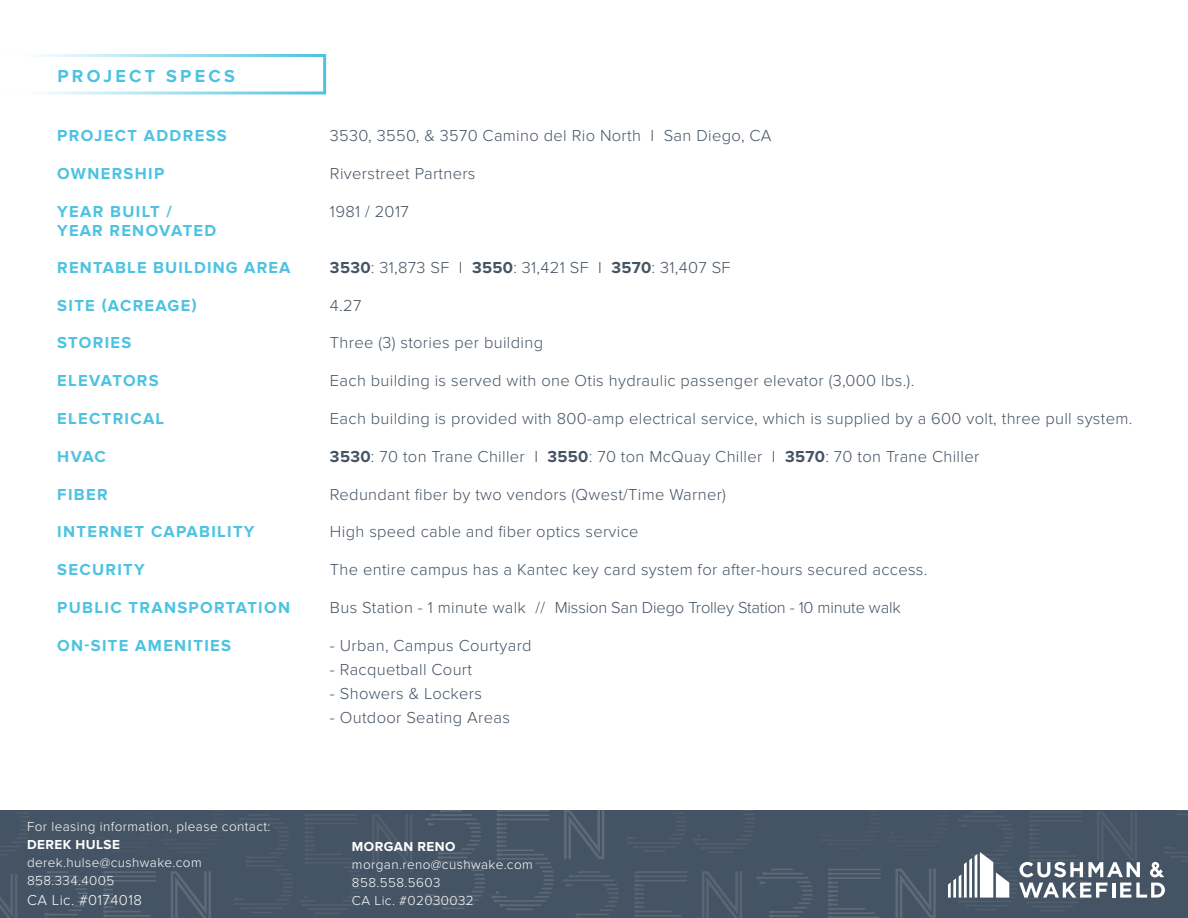
<style>
.page{position:relative;width:1188px;height:918px;background:#fff}
.page>*{position:absolute;margin:0;border:0;box-sizing:border-box;transform-origin:0 0}
.t1{font:700 18px "Proxima Nova";letter-spacing:.18em;color:#4dc2e1}
.t2{font:300 16.5px "Proxima Nova";letter-spacing:.02em;color:#455464}
.t3{font:700 16.5px/19.8px "Proxima Nova";letter-spacing:.08em;color:#4dc2e1}
.t4{font:300 16.5px "Proxima Nova";letter-spacing:-.01em;color:#455464}
.t5{font:300 14.85px "Proxima Nova";letter-spacing:.03em;color:#fff}
.t6{font:300 13.5px/18px "Proxima Nova";letter-spacing:.03em;color:#fff}
.t7{font:700 13.5px "Proxima Nova";letter-spacing:.03em;color:#fff}
.s1{font-weight:700}
</style>
<div class="page">
<div style="left:0;top:810px;width:1188px;height:108px;background:#455464"></div>
<svg style="left:0;top:812px;width:30px;height:39px"></svg>
<svg style="left:373px;top:815px;width:39px;height:48px"></svg>
<svg style="left:234px;top:815px;width:58px;height:98px"></svg>
<svg style="left:300px;top:815px;width:61px;height:99px"></svg>
<svg style="left:0;top:874px;width:17px;height:44px"></svg>
<svg style="left:171px;top:871px;width:40px;height:47px"></svg>
<svg style="left:32px;top:871px;width:56px;height:47px"></svg>
<svg style="left:103px;top:871px;width:53px;height:46px"></svg>
<svg style="left:425px;top:810px;width:60px;height:99px"></svg>
<svg style="left:491px;top:810px;width:63px;height:100px"></svg>
<svg style="left:563px;top:810px;width:625px;height:108px"></svg>
<svg style="left:41px;top:54px;width:285px;height:40px"></svg>
<p class="t1" style="left:57px;top:65px;width:179px">PROJECT SPECS</p>
<p class="t3" style="left:57px;top:126px;width:171px">PROJECT ADDRESS</p>
<p class="t2" style="left:330px;top:126px;width:443px">3530, 3550, &amp; 3570 Camino del Rio North I San Diego, CA</p>
<p class="t3" style="left:57px;top:164px;width:109px">OWNERSHIP</p>
<p class="t2" style="left:330px;top:164px;width:147px">Riverstreet Partners</p>
<p class="t3" style="left:57px;top:202px;width:161px">YEAR BUILT /<br>YEAR RENOVATED</p>
<p class="t2" style="left:330px;top:202px;width:80px">1981 / 2017</p>
<p class="t3" style="left:57px;top:258px;width:235px">RENTABLE BUILDING AREA</p>
<p class="t2" style="left:330px;top:258px;width:402px"><span class="s1">3530</span>: 31,873 SF I <span class="s1">3550</span>: 31,421 SF I <span class="s1">3570</span>: 31,407 SF</p>
<p class="t3" style="left:57px;top:296px;width:141px">SITE (ACREAGE)</p>
<p class="t2" style="left:330px;top:296px;width:33px">4.27</p>
<p class="t3" style="left:57px;top:333px;width:76px">STORIES</p>
<p class="t2" style="left:330px;top:333px;width:215px">Three (3) stories per building</p>
<p class="t3" style="left:57px;top:371px;width:103px">ELEVATORS</p>
<p class="t2" style="left:330px;top:371px;width:586px">Each building is served with one Otis hydraulic passenger elevator (3,000 lbs.).</p>
<p class="t3" style="left:57px;top:409px;width:108px">ELECTRICAL</p>
<p class="t2" style="left:330px;top:409px;width:804px">Each building is provided with 800-amp electrical service, which is supplied by a 600 volt, three pull system.</p>
<p class="t3" style="left:57px;top:447px;width:50px">HVAC</p>
<p class="t2" style="left:330px;top:447px;width:651px"><span class="s1">3530</span>: 70 ton Trane Chiller I <span class="s1">3550</span>: 70 ton McQuay Chiller I <span class="s1">3570</span>: 70 ton Trane Chiller</p>
<p class="t3" style="left:57px;top:485px;width:52px">FIBER</p>
<p class="t2" style="left:330px;top:485px;width:398px">Redundant fiber by two vendors (Qwest/Time Warner)</p>
<p class="t3" style="left:57px;top:522px;width:199px">INTERNET CAPABILITY</p>
<p class="t2" style="left:330px;top:523px;width:310px">High speed cable and fiber optics service</p>
<p class="t3" style="left:57px;top:560px;width:89px">SECURITY</p>
<p class="t2" style="left:330px;top:560px;width:599px">The entire campus has a Kantec key card system for after-hours secured access.</p>
<p class="t3" style="left:57px;top:598px;width:234px">PUBLIC TRANSPORTATION</p>
<p class="t4" style="left:330px;top:598px;width:572px">Bus Station - 1 minute walk // Mission San Diego Trolley Station - 10 minute walk</p>
<p class="t3" style="left:57px;top:636px;width:175px">ON-SITE AMENITIES</p>
<p class="t2" style="left:330px;top:636px;width:203px">- Urban, Campus Courtyard</p>
<p class="t2" style="left:330px;top:660px;width:144px">- Racquetball Court</p>
<p class="t2" style="left:330px;top:684px;width:154px">- Showers &amp; Lockers</p>
<p class="t2" style="left:330px;top:708px;width:181px">- Outdoor Seating Areas</p>
<p class="t6" style="left:27px;top:818px;width:245px">For leasing information, please contact:</p>
<p class="t7" style="left:27px;top:837px;width:95px">DEREK HULSE</p>
<p class="t6" style="left:27px;top:854px;width:176px">derek.hulse@cushwake.com<br>858.334.4005</p>
<p class="t5" style="left:27px;top:891px;width:116px">CA Lic. #0174018</p>
<p class="t7" style="left:352px;top:839px;width:105px">MORGAN RENO</p>
<p class="t6" style="left:352px;top:855px;width:182px">morgan.reno@cushwake.com<br>858.558.5603<br>CA Lic. #02030032</p>
</div>
